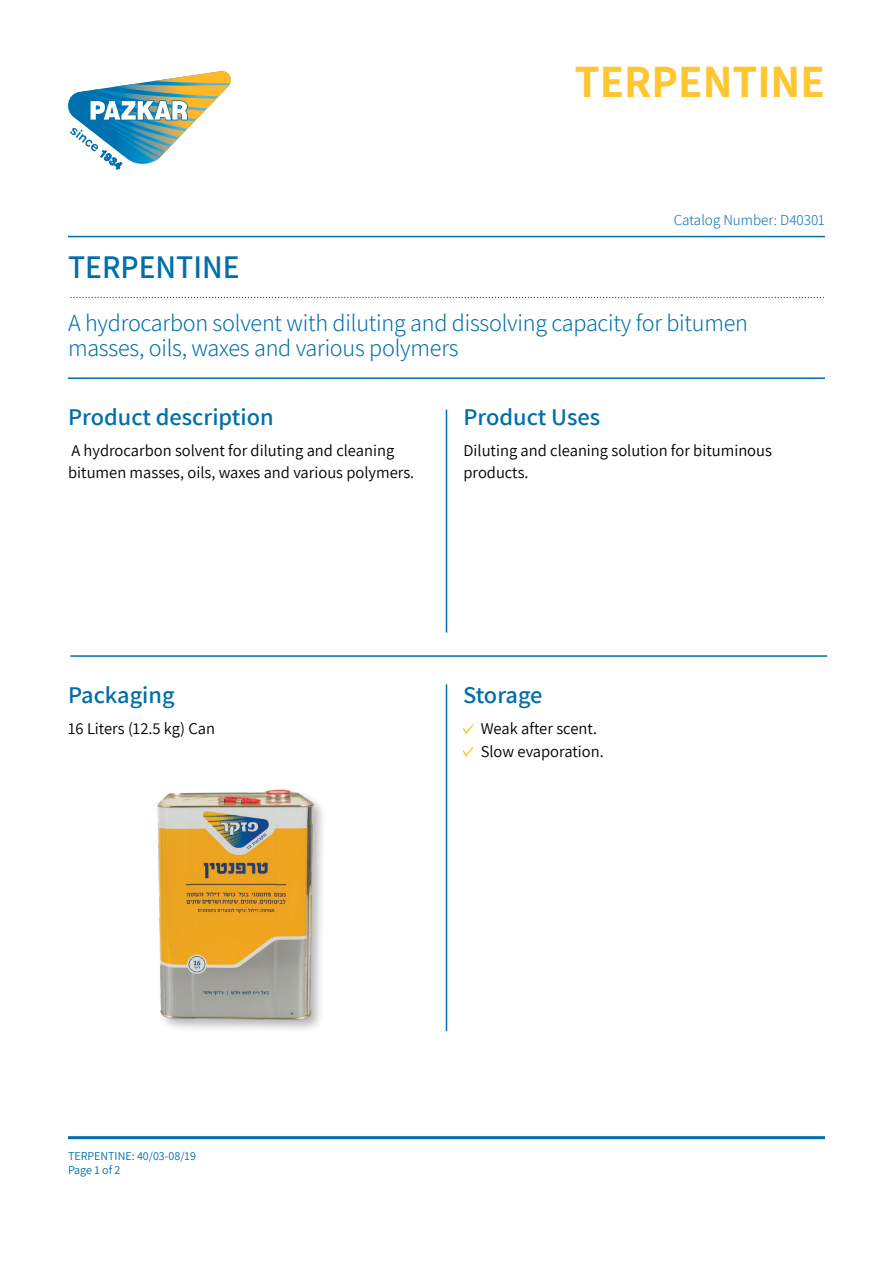
<style>
.page{position:relative;width:893px;height:1263px;background:#fff}
.page>*{position:absolute;margin:0;border:0;box-sizing:border-box;transform-origin:0 0}
.t1{font:700 45px "Assistant";color:#ffc62f}
.t2{font:600 33px "Assistant";color:#006eab;scale:.96 1}
.t3{font:300 24px/25.5px "Assistant";letter-spacing:-.01em;color:#006eab}
.t4{font:600 24px "Assistant";color:#006eab}
.t5{font:16.5px/22.5px "Assistant";color:#000}
.t6{font:300 15px "Assistant";color:#006faf}
.t7{font:12px/14.4px "Assistant";color:#006dac}
</style>
<div class="page">
<hr style="left:68px;top:236px;width:757px;height:1px;background:#006eab">
<svg style="left:71px;top:297px;width:753px;height:1px"></svg>
<hr style="left:68px;top:377px;width:757px;height:2px;background:#006eab">
<hr style="left:446px;top:410px;width:1px;height:223px;background:#006eab">
<svg style="left:463px;top:723px;width:11px;height:11px"></svg>
<svg style="left:463px;top:746px;width:11px;height:11px"></svg>
<hr style="left:446px;top:684px;width:1px;height:347px;background:#006eab">
<hr style="left:68px;top:1136px;width:757px;height:3px;background:#006dac">
<svg style="left:68px;top:71px;width:163px;height:98px"></svg>
<hr style="left:70px;top:655px;width:757px;height:2px;background:#006eab">
<img style="left:157px;top:789px;width:166px;height:240px">
<h1 class="t1" style="left:575px;top:51px;width:252px">TERPENTINE</h1>
<p class="t6" style="left:674px;top:210px;width:153px">Catalog Number D: 40301</p>
<h2 class="t2" style="left:68px;top:244px;width:180px">TERPENTINE</h2>
<h3 class="t3" style="left:68px;top:309px;width:681px">A hydrocarbon solvent with diluting and dissolving capacity for bitumen masses, oils, waxes and various polymers</h3>
<h3 class="t4" style="left:68px;top:400px;width:207px">Product description</h3>
<p class="t5" style="left:68px;top:438px;width:348px">A hydrocarbon solvent for diluting and cleaning bitumen masses, oils, waxes and various polymers.</p>
<h3 class="t4" style="left:463px;top:400px;width:138px">Product Uses</h3>
<p class="t5" style="left:463px;top:438px;width:310px">Diluting and cleaning solution for bituminous products.</p>
<h3 class="t4" style="left:68px;top:679px;width:108px">Packaging</h3>
<p class="t5" style="left:68px;top:717px;width:148px">16 Liters (12.5 kg) Can</p>
<h3 class="t4" style="left:463px;top:679px;width:81px">Storage</h3>
<p class="t5" style="left:481px;top:717px;width:125px">Weak after scent.<br>Slow evaporation.</p>
<p class="t7" style="left:68px;top:1148px;width:129px">TERPENTINE: 40/03-08/19<br>Page 1 of 2</p>
</div>
